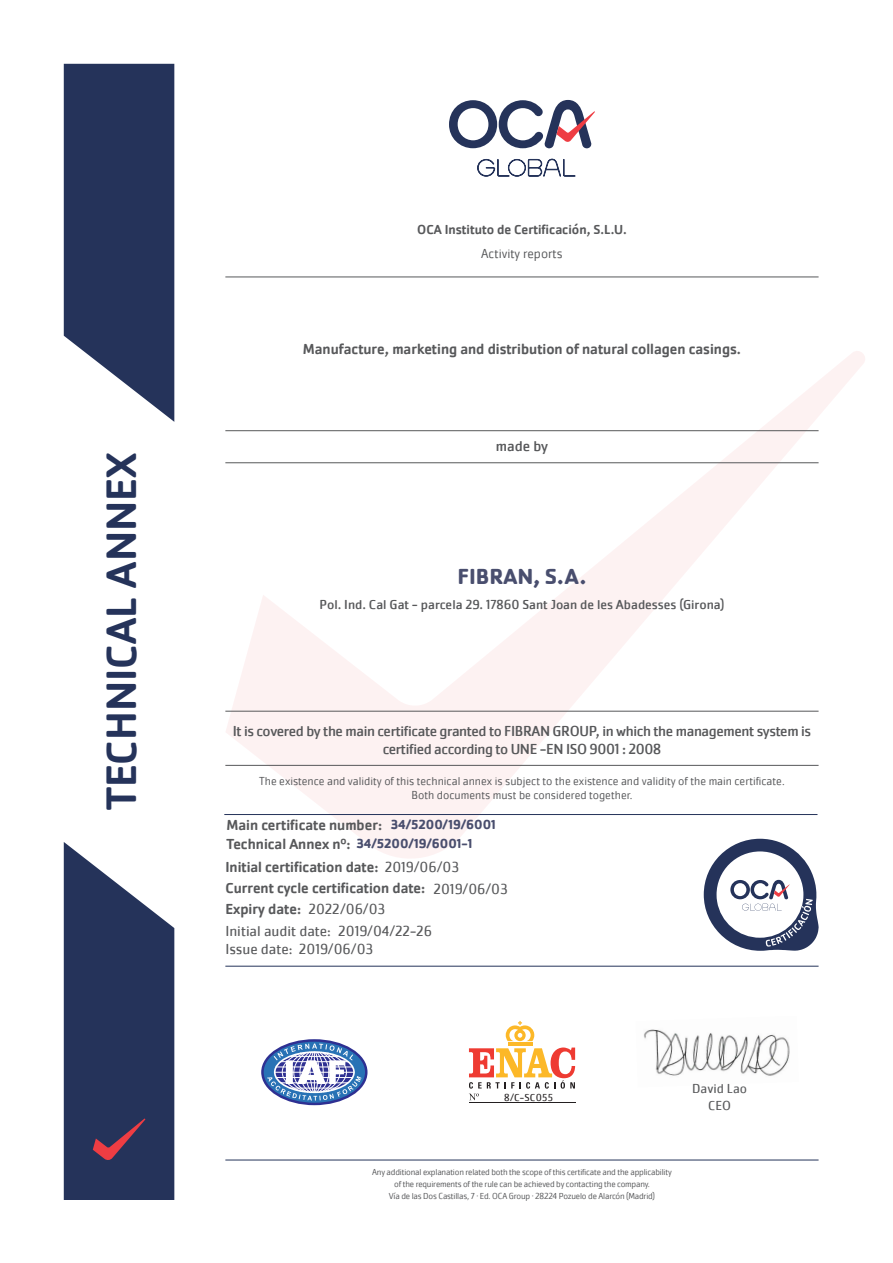
<style>
.page{position:relative;width:893px;height:1263px;background:#fff}
.page>*{position:absolute;margin:0;border:0;box-sizing:border-box;transform-origin:0 0}
.t1{font:500 43.95px "Cachet Pro";color:#25335a}
.t2{font:700 22.5px "Cachet Pro";color:#494e6e}
.t3{font:500 15px "Cachet Pro";color:#57585a}
.t4{font:15px/18px "Cachet Pro";letter-spacing:-.025em;color:#57585a;text-align:center}
.t5{font:15px "Cachet Pro";color:#57585a}
.t6{font:13.5px "Cachet Pro";color:#57585a}
.t7{font:500 13.5px "Cachet Pro";color:#57585a}
.t8{font:700 13.5px "Cachet Pro";color:#494e6e}
.t9{font:300 13.5px "Cachet Pro";color:#57585a}
.t10{font:13.5px "Cachet Pro";color:#57585a}
.t11{font:300 12px "Cachet Pro";color:#57585a}
.t12{font:10.5px "Cachet Pro";letter-spacing:.025em;color:#231f20}
.t13{font:300 9px "Cachet Pro";letter-spacing:-.02em;color:#57585a}
.s1{font-weight:400}
</style>
<div class="page">
<svg style="left:225px;top:351px;width:640px;height:507px"></svg>
<svg style="left:64px;top:64px;width:110px;height:358px;background:#3f4b6d"></svg>
<svg style="left:449px;top:100px;width:146px;height:48px"></svg>
<svg style="left:477px;top:159px;width:99px;height:18px"></svg>
<svg style="left:64px;top:842px;width:110px;height:358px;background:#414b6d"></svg>
<hr style="left:508px;top:1042px;width:24px;height:4px;background:#fcb828">
<svg style="left:506px;top:1021px;width:28px;height:20px"></svg>
<hr style="left:469px;top:1102px;width:106px;height:1px;background:#231f20">
<svg style="left:469px;top:1047px;width:106px;height:53px"></svg>
<svg style="left:262px;top:1040px;width:104px;height:64px"></svg>
<div style="left:261px;top:1039px;width:106px;height:66px;border:2px solid #2e3092;border-radius:50%"></div>
<svg style="left:267px;top:1043px;width:94px;height:57px"></svg>
<hr style="left:225px;top:966px;width:594px;height:1px;background:#25335a">
<svg style="left:704px;top:839px;width:115px;height:112px"></svg>
<hr style="left:225px;top:1160px;width:594px;height:1px;background:#25335a">
<img style="left:644px;top:1029px;width:146px;height:47px">
<hr style="left:225px;top:765px;width:594px;height:1px;background:#57585a">
<hr style="left:225px;top:462px;width:594px;height:1px;background:#57585a">
<hr style="left:225px;top:430px;width:594px;height:1px;background:#57585a">
<hr style="left:225px;top:277px;width:594px;height:1px;background:#57585a">
<hr style="left:225px;top:711px;width:594px;height:1px;background:#57585a">
<hr style="left:224px;top:814px;width:593px;height:1px;background:#25335a">
<p class="t1" style="left:96px;top:810px;width:359px;rotate:-90deg">TECHNICAL ANNEX</p>
<p class="t7" style="left:417px;top:222px;width:211px">OCA Instituto de Certificación, S.L.U.</p>
<p class="t9" style="left:481px;top:245px;width:83px">Activity reports</p>
<p class="t3" style="left:303px;top:340px;width:440px">Manufacture, marketing and distribution of natural collagen casings.</p>
<p class="t4" style="left:496px;top:437px;width:54px">made by</p>
<p class="t2" style="left:457px;top:562px;width:131px">FIBRAN, S.A.</p>
<p class="t6" style="left:319px;top:597px;width:406px">Pol. Ind. Cal Gat - parcela 29. 17860 Sant Joan de les Abadesses (Girona)</p>
<p class="t4" style="left:233px;top:723px;width:580px">It is covered by the main certificate granted to FIBRAN GROUP, in which the management system is certified according to UNE -EN ISO 9001 : 2008</p>
<p class="t11" style="left:259px;top:774px;width:527px">The existence and validity of this technical annex is subject to the existence and validity of the main certificate.</p>
<p class="t11" style="left:411px;top:788px;width:222px">Both documents must be considered together.</p>
<p class="t8" style="left:391px;top:816px;width:107px">34/5200/19/6001</p>
<p class="t8" style="left:356px;top:835px;width:118px">34/5200/19/6001-1</p>
<p class="t3" style="left:226px;top:816px;width:157px">Main certificate number:</p>
<p class="t3" style="left:226px;top:835px;width:126px">Technical Annex nº:</p>
<p class="t3" style="left:225px;top:858px;width:235px">Initial certification date: <span class="s1">2019/06/03</span></p>
<p class="t5" style="left:433px;top:879px;width:76px">2019/06/03</p>
<p class="t3" style="left:225px;top:879px;width:201px">Current cycle certification date:</p>
<p class="t3" style="left:225px;top:900px;width:77px">Expiry date:</p>
<p class="t5" style="left:308px;top:900px;width:78px">2022/06/03</p>
<p class="t5" style="left:338px;top:922px;width:95px">2019/04/22-26</p>
<p class="t5" style="left:225px;top:940px;width:149px">Issue date: 2019/06/03</p>
<p class="t5" style="left:225px;top:922px;width:107px">Initial audit date:</p>
<p class="t12" style="left:504px;top:1091px;width:50px">8/C-SC055</p>
<p class="t10" style="left:692px;top:1080px;width:56px">David Lao</p>
<p class="t10" style="left:708px;top:1097px;width:24px">CEO</p>
<p class="t13" style="left:372px;top:1166px;width:301px">Any additional explanation related both the scope of this certificate and the applicability</p>
<p class="t13" style="left:394px;top:1178px;width:257px">of the requirements of the rule can be achieved by contacting the company.</p>
<p class="t13" style="left:389px;top:1190px;width:268px">Vía de las Dos Castillas, 7 · Ed. OCA Group · 28224 Pozuelo de Alarcón (Madrid)</p>
</div>
